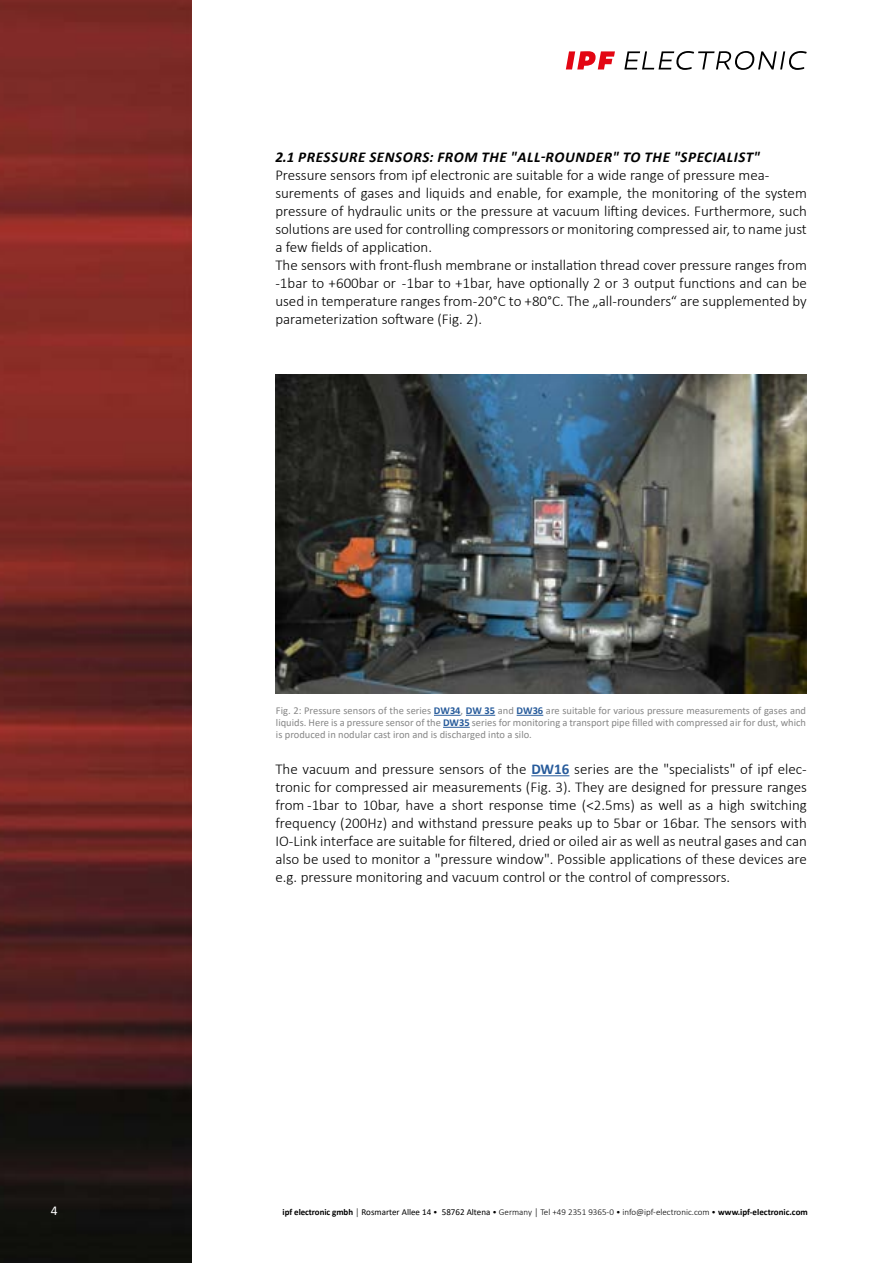
<style>
.page{position:relative;width:893px;height:1263px;background:#fff}
.page>*{position:absolute;margin:0;border:0;box-sizing:border-box;transform-origin:0 0}
.t1{font:300 15px/18px "Calibri";color:#000}
.t2{font:italic 700 15px "Calibri";letter-spacing:.04em;color:#000}
.t3{font:13.5px "Calibri";color:#fff}
.t4{font:10.5px/12px "Calibri";color:#878787;text-align:justify}
.t5{font:300 9px "Calibri";color:#000}
.s1{font-weight:700;color:#275b9b}
.s2{font-weight:700}
.s3{font-weight:400}
</style>
<div class="page">
<img style="left:0;top:0;width:191px;height:1263px">
<svg style="left:624px;top:51px;width:183px;height:19px"></svg>
<svg style="left:566px;top:51px;width:49px;height:18px"></svg>
<hr style="left:531px;top:775px;width:38px;height:1px;background:#275b9b">
<img style="left:275px;top:374px;width:532px;height:319px">
<svg style="left:434px;top:715px;width:61px;height:1px"></svg>
<svg style="left:517px;top:715px;width:26px;height:1px"></svg>
<svg style="left:443px;top:727px;width:27px;height:1px"></svg>
<p class="t2" style="left:275px;top:146px;width:486px">2.1 PRESSURE SENSORS: FROM THE "ALL-ROUNDER" TO THE "SPECIALIST"</p>
<p class="t1" style="left:275px;top:166px;width:533px">Pressure sensors from ipf electronic are suitable for a wide range of pressure mea&shy;surements of gases and liquids and enable, for example, the monitoring of the system pressure of hydraulic units or the pressure at vacuum lifting devices. Furthermore, such solutions are used for controlling compressors or monitoring compressed air, to name just a few fields of application.<br>The sensors with front-flush membrane or installation thread cover pressure ranges from -1bar to +600bar or -1bar to +1bar, have optionally 2 or 3 output functions and can be used in temperature ranges from -20°C to +80°C. The „all-rounders“ are supplemented by parameterization software (Fig. 2).</p>
<p class="t4" style="left:276px;top:704px;width:532px">Fig. 2: Pressure sensors of the series <span class="s1">DW34</span>, <span class="s1">DW 35</span> and <span class="s1">DW36</span> are suitable for various pressure measurements of gases and liquids. Here is a pressure sensor of the <span class="s1">DW35</span> series for monitoring a transport pipe filled with compressed air for dust, which is produced in nodular cast iron and is discharged into a silo.</p>
<p class="t1" style="left:275px;top:760px;width:533px;text-align:justify">The vacuum and pressure sensors of the <span class="s1">DW16</span> series are the "specialists" of ipf elec&shy;tronic for compressed air measurements (Fig. 3). They are designed for pressure ranges from -1bar to 10bar, have a short response time (&lt;2.5ms) as well as a high switching frequency (200Hz) and withstand pressure peaks up to 5bar or 16bar. The sensors with IO-Link interface are suitable for filtered, dried or oiled air as well as neutral gases and can also be used to monitor a "pressure window". Possible applications of these devices are e.g. pressure monitoring and vacuum control or the control of compressors.</p>
<p class="t3" style="left:51px;top:1201px;width:8px">4</p>
<p class="t5" style="left:283px;top:1206px;width:527px"><span class="s2">ipf electronic gmbh</span> │ <span class="s3">Rosmarter Allee 14</span> • <span class="s3">58762 Altena</span> • Germany │ Tel +49 2351 9365-0 • info@ipf-electronic. com • <span class="s2">www.ipf-electronic.com</span></p>
</div>
